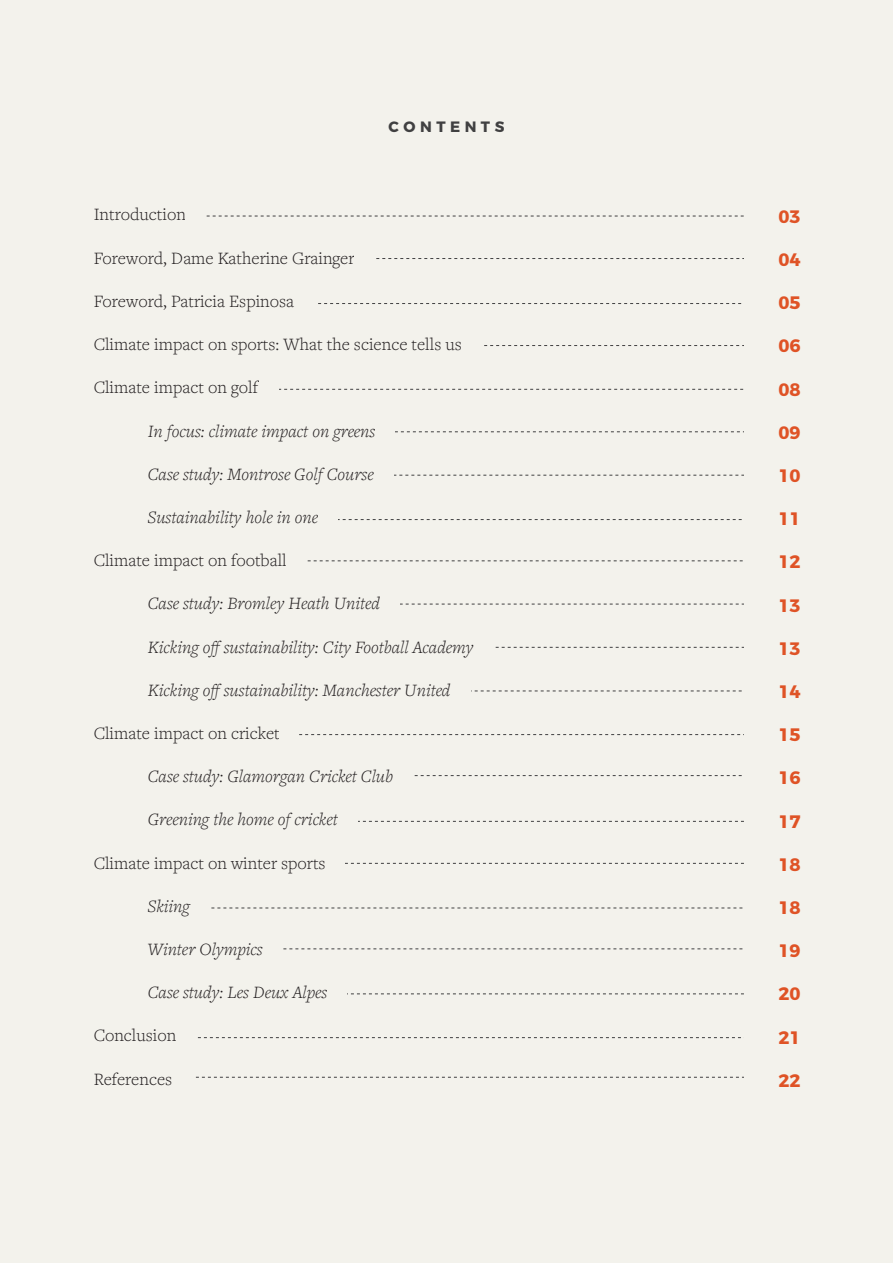
<style>
.page{position:relative;width:893px;height:1263px;background:#f3f2ec}
.page>*{position:absolute;margin:0;border:0;box-sizing:border-box;transform-origin:0 0}
.t1{font:italic 300 18px "Freight Text Pro";color:#231f20}
.t2{font:300 18px "Freight Text Pro";color:#231f20}
.t3{font:700 18px "Montserrat";color:#df5326}
.t4{font:700 15px "Montserrat";color:#404041}
</style>
<div class="page">
<svg style="left:206px;top:216px;width:538px;height:1px"></svg>
<svg style="left:376px;top:258px;width:368px;height:1px"></svg>
<svg style="left:318px;top:303px;width:424px;height:1px"></svg>
<svg style="left:484px;top:345px;width:260px;height:1px"></svg>
<svg style="left:279px;top:389px;width:465px;height:1px"></svg>
<svg style="left:307px;top:560px;width:436px;height:1px"></svg>
<svg style="left:299px;top:734px;width:445px;height:1px"></svg>
<svg style="left:395px;top:431px;width:349px;height:1px"></svg>
<svg style="left:394px;top:475px;width:350px;height:1px"></svg>
<svg style="left:338px;top:519px;width:404px;height:1px"></svg>
<svg style="left:400px;top:604px;width:344px;height:1px"></svg>
<svg style="left:495px;top:647px;width:249px;height:1px"></svg>
<svg style="left:471px;top:690px;width:271px;height:1px"></svg>
<svg style="left:414px;top:775px;width:328px;height:1px"></svg>
<svg style="left:358px;top:821px;width:386px;height:1px"></svg>
<svg style="left:345px;top:863px;width:399px;height:1px"></svg>
<svg style="left:211px;top:908px;width:532px;height:1px"></svg>
<svg style="left:283px;top:948px;width:460px;height:1px"></svg>
<svg style="left:347px;top:993px;width:397px;height:1px"></svg>
<svg style="left:197px;top:1037px;width:544px;height:1px"></svg>
<svg style="left:195px;top:1077px;width:549px;height:1px"></svg>
<p class="t4" style="left:389px;top:115px;width:117px">C O N T E N T S</p>
<p class="t2" style="left:94px;top:203px;width:94px">Introduction</p>
<p class="t2" style="left:94px;top:246px;width:262px">Foreword, Dame Katherine Grainger</p>
<p class="t2" style="left:94px;top:289px;width:202px">Foreword, Patricia Espinosa</p>
<p class="t2" style="left:94px;top:333px;width:370px">Climate impact on sports: What the science tells us</p>
<p class="t2" style="left:94px;top:376px;width:166px">Climate impact on golf</p>
<p class="t1" style="left:148px;top:419px;width:229px">In focus: climate impact on greens</p>
<p class="t1" style="left:148px;top:462px;width:227px">Case study: Montrose Golf Course</p>
<p class="t1" style="left:148px;top:505px;width:172px">Sustainability hole in one</p>
<p class="t2" style="left:94px;top:549px;width:195px">Climate impact on football</p>
<p class="t1" style="left:148px;top:592px;width:234px">Case study: Bromley Heath United</p>
<p class="t1" style="left:148px;top:635px;width:327px">Kicking off sustainability: City Football Academy</p>
<p class="t1" style="left:148px;top:678px;width:304px">Kicking off sustainability: Manchester United</p>
<p class="t2" style="left:94px;top:721px;width:187px">Climate impact on cricket</p>
<p class="t1" style="left:148px;top:764px;width:247px">Case study: Glamorgan Cricket Club</p>
<p class="t1" style="left:148px;top:808px;width:191px">Greening the home of cricket</p>
<p class="t2" style="left:94px;top:851px;width:233px">Climate impact on winter sports</p>
<p class="t1" style="left:148px;top:894px;width:44px">Skiing</p>
<p class="t1" style="left:148px;top:937px;width:116px">Winter Olympics</p>
<p class="t1" style="left:148px;top:980px;width:181px">Case study: Les Deux Alpes</p>
<p class="t2" style="left:94px;top:1024px;width:84px">Conclusion</p>
<p class="t2" style="left:94px;top:1067px;width:80px">References</p>
<p class="t3" style="left:778px;top:202px;width:24px">03</p>
<p class="t3" style="left:778px;top:245px;width:24px">04</p>
<p class="t3" style="left:778px;top:288px;width:24px">05</p>
<p class="t3" style="left:778px;top:331px;width:24px">06</p>
<p class="t3" style="left:778px;top:374px;width:24px">08</p>
<p class="t3" style="left:778px;top:418px;width:24px">09</p>
<p class="t3" style="left:778px;top:461px;width:24px">10</p>
<p class="t3" style="left:778px;top:504px;width:24px">11</p>
<p class="t3" style="left:778px;top:547px;width:24px">12</p>
<p class="t3" style="left:778px;top:590px;width:24px">13</p>
<p class="t3" style="left:778px;top:634px;width:24px">13</p>
<p class="t3" style="left:778px;top:677px;width:24px">14</p>
<p class="t3" style="left:778px;top:720px;width:24px">15</p>
<p class="t3" style="left:778px;top:763px;width:24px">16</p>
<p class="t3" style="left:778px;top:806px;width:24px">17</p>
<p class="t3" style="left:778px;top:850px;width:24px">18</p>
<p class="t3" style="left:778px;top:893px;width:24px">18</p>
<p class="t3" style="left:778px;top:936px;width:24px">19</p>
<p class="t3" style="left:778px;top:979px;width:24px">20</p>
<p class="t3" style="left:778px;top:1022px;width:24px">21</p>
<p class="t3" style="left:778px;top:1066px;width:24px">22</p>
</div>
